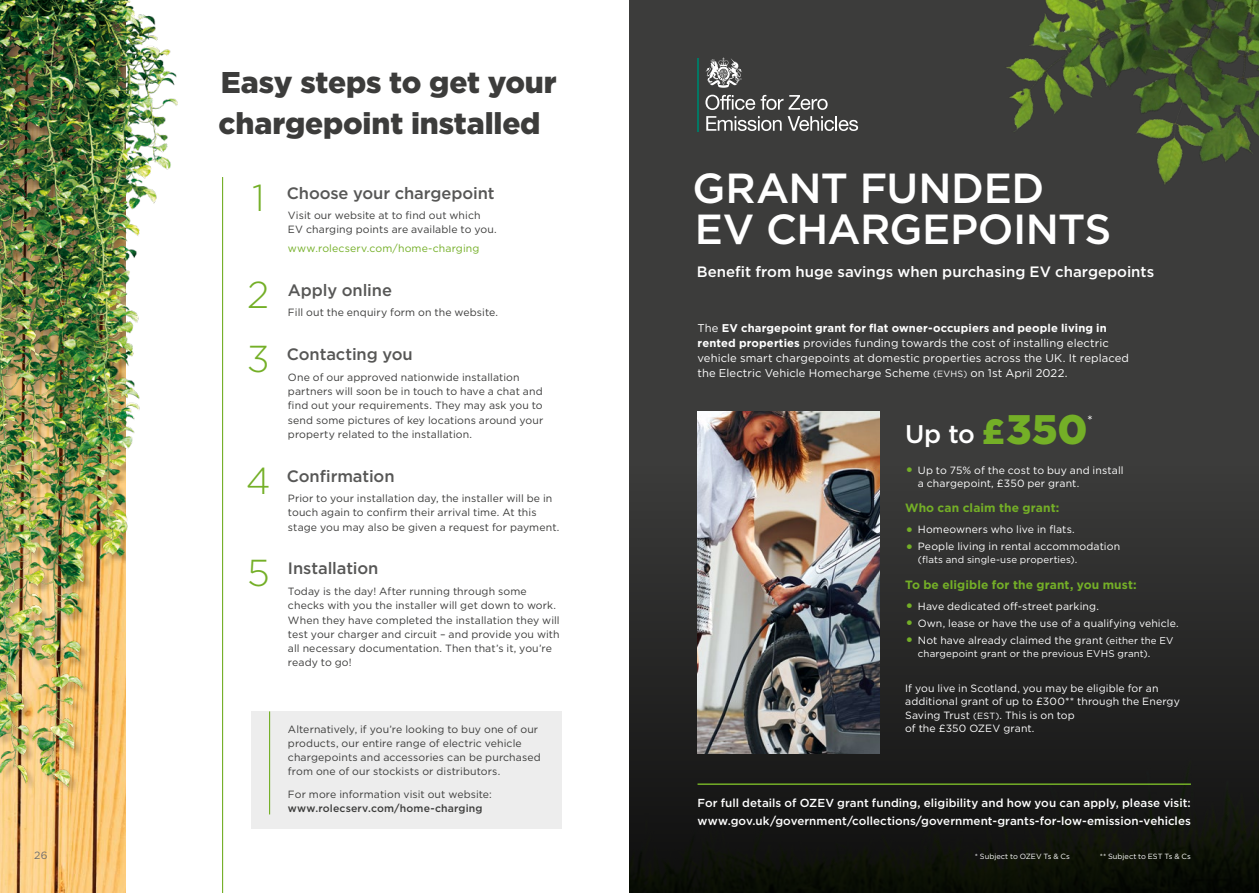
<style>
.page{position:relative;width:1259px;height:893px;background:#fff}
.page>*{position:absolute;margin:0;border:0;box-sizing:border-box;transform-origin:0 0}
.t1{font:500 42px/40.5px "Gotham";letter-spacing:-.01em;color:#fff}
.t2{font:300 37.5px "Gotham";color:#74af27}
.t3{font:900 30px/40.5px "Gotham";letter-spacing:-.005em;color:#3c3c3b}
.t4{font:500 25.5px "Gotham";color:#fff}
.t5{font:500 16.5px "Gotham";letter-spacing:-.005em;color:#575756}
.t6{font:500 15px "Gotham";color:#fff}
.t7{font:13.5px "Gotham";color:#fff}
.t8{font:700 12px "Gotham";letter-spacing:.01em;color:#74af27}
.t9{font:500 11.7px/18.5px "Gotham";letter-spacing:.005em;color:#fff}
.t10{font:11.25px/15px "Gotham";letter-spacing:.01em;color:#fff}
.t11{font:10.5px/14.2px "Gotham";letter-spacing:.01em;color:#3c3c3b}
.t12{font:10.5px/13.5px "Gotham";letter-spacing:.01em;color:#fff}
.t13{font:10.5px "Gotham";letter-spacing:.015em;color:#74af27}
.t14{font:500 10.5px "Gotham";letter-spacing:.015em;color:#3c3c3b}
.t15{font:10.5px "Gotham";color:#706f6f}
.t16{font:9.75px "Gotham";letter-spacing:.015em;color:#fff}
.t17{font:7.5px "Gotham";color:#fff}
.s1{font-weight:700}
.s2{font-size:9px}
.s3{font-weight:900;font-size:35.25px;color:#74af27}
.s4{font-weight:900;font-size:41.25px;color:#74af27}
.s5{font-size:18px;color:#74af27}
.s6{font-size:10.5px}
.s7{font-size:9.75px}
</style>
<div class="page">
<div style="left:629px;top:0;width:630px;height:893px;background:#3c3c3b"></div>
<img style="left:0;top:856px;width:125px;height:37px">
<div style="left:629px;top:465px;width:630px;height:428px;background:linear-gradient(to bottom,#3c3c3c,#0c0d09)"></div>
<hr style="left:697px;top:783px;width:494px;height:2px;background:#74af27">
<div style="left:251px;top:711px;width:310px;height:118px;background:#ededed"></div>
<hr style="left:222px;top:177px;width:1px;height:716px;background:#74af27">
<hr style="left:269px;top:711px;width:1px;height:103px;background:#74af27">
<img style="left:0;top:0;width:178px;height:856px">
<svg style="left:705px;top:58px;width:37px;height:30px"></svg>
<svg style="left:705px;top:95px;width:122px;height:15px"></svg>
<svg style="left:706px;top:116px;width:75px;height:15px"></svg>
<svg style="left:787px;top:116px;width:71px;height:15px"></svg>
<hr style="left:697px;top:58px;width:1px;height:73px;background:#037764">
<img style="left:697px;top:411px;width:182px;height:342px">
<img style="left:1006px;top:0;width:253px;height:185px">
<h3 class="t3" style="left:219px;top:62px;width:339px">Easy steps to get your chargepoint installed</h3>
<h2 class="t2" style="left:252px;top:174px;width:14px">1</h2>
<h3 class="t5" style="left:287px;top:182px;width:209px">Choose your chargepoint</h3>
<p class="t11" style="left:288px;top:208px;width:210px">Visit our website at to find out which<br>EV charging points are available to you.</p>
<p class="t13" style="left:288px;top:242px;width:193px">www.rolecserv.com/home-charging</p>
<h2 class="t2" style="left:247px;top:271px;width:24px">2</h2>
<h3 class="t5" style="left:288px;top:279px;width:106px">Apply online</h3>
<p class="t11" style="left:288px;top:305px;width:212px">Fill out the enquiry form on the website.</p>
<h2 class="t2" style="left:247px;top:335px;width:24px">3</h2>
<h3 class="t5" style="left:287px;top:343px;width:127px">Contacting you</h3>
<p class="t11" style="left:288px;top:370px;width:257px">One of our approved nationwide installation partners will soon be in touch to have a chat and find out your requirements. They may ask you to send some pictures of key locations around your property related to the installation.</p>
<h2 class="t2" style="left:246px;top:457px;width:26px">4</h2>
<h3 class="t5" style="left:287px;top:465px;width:109px">Confirmation</h3>
<p class="t11" style="left:288px;top:491px;width:273px">Prior to your installation day, the installer will be in touch again to confirm their arrival time. At this stage you may also be given a request for payment.</p>
<h2 class="t2" style="left:247px;top:549px;width:24px">5</h2>
<h3 class="t5" style="left:288px;top:558px;width:92px">Installation</h3>
<p class="t11" style="left:288px;top:584px;width:273px">Today is the day! After running through some checks with you the installer will get down to work.<br>When they have completed the installation they will test your charger and circuit – and provide you with all necessary documentation. Then that’s it, you’re ready to go!</p>
<p class="t11" style="left:288px;top:721px;width:254px">Alternatively, if you’re looking to buy one of our products, our entire range of electric vehicle chargepoints and accessories can be purchased from one of our stockists or distributors.</p>
<p class="t11" style="left:288px;top:787px;width:205px">For more information visit out website:</p>
<p class="t14" style="left:288px;top:802px;width:196px">www.rolecserv.com/home-charging</p>
<h1 class="t1" style="left:692px;top:168px;width:420px">GRANT FUNDED<br>EV CHARGEPOINTS</h1>
<h3 class="t6" style="left:697px;top:262px;width:459px">Benefit from huge savings when purchasing EV chargepoints</h3>
<p class="t10" style="left:697px;top:320px;width:433px">The <span class="s1">EV chargepoint grant for flat owner-occupiers and people living in rented properties</span> provides funding towards the cost of installing electric vehicle smart chargepoints at domestic properties across the UK. It replaced the Electric Vehicle Homecharge Scheme <span class="s2">(EVHS)</span> on 1st April 2022.</p>
<h3 class="t4" style="left:905px;top:417px;width:184px">Up to <span class="s3">£</span><span class="s4">350</span></h3>
<p class="t7" style="left:1087px;top:411px;width:7px">*</p>
<p class="t12" style="left:918px;top:463px;width:207px;line-height:12.8px;text-indent:-13px"><span class="s5">•</span> Up to 75% of the cost to buy and install a chargepoint, £350 per grant.</p>
<p class="t8" style="left:905px;top:500px;width:156px">Who can claim the grant:</p>
<p class="t12" style="left:905px;top:523px;width:171px"><span class="s5">•</span> Homeowners who live in flats.</p>
<p class="t12" style="left:905px;top:540px;width:216px"><span class="s5">•</span> People living in rental accommodation</p>
<p class="t16" style="left:918px;top:553px;width:161px">(flats and single-use properties)<span class="s6">.</span></p>
<p class="t8" style="left:905px;top:577px;width:233px">To be eligible for the grant, you must:</p>
<p class="t12" style="left:905px;top:599px;width:195px"><span class="s5">•</span> Have dedicated off-street parking.</p>
<p class="t12" style="left:905px;top:616px;width:275px"><span class="s5">•</span> Own, lease or have the use of a qualifying vehicle.</p>
<p class="t12" style="left:905px;top:633px;width:270px"><span class="s5">•</span> Not have already claimed the grant <span class="s7">(either the EV</span></p>
<p class="t16" style="left:918px;top:647px;width:234px">chargepoint grant or the previous EVHS grant)<span class="s6">.</span></p>
<p class="t12" style="left:905px;top:681px;width:276px">If you live in Scotland, you may be eligible for an additional grant of up to £300** through the Energy Saving Trust <span class="s2">(EST)</span>. This is on top<br>of the £350 OZEV grant.</p>
<p class="t9" style="left:697px;top:793px;width:495px">For full details of OZEV grant funding, eligibility and how you can apply, please visit: www.gov.uk/government/collections/government-grants-for-low-emission-vehicles</p>
<p class="t15" style="left:34px;top:848px;width:15px">26</p>
<p class="t17" style="left:975px;top:851px;width:97px">* Subject to OZEV Ts &amp; Cs</p>
<p class="t17" style="left:1099px;top:851px;width:93px">** Subject to EST Ts &amp; Cs</p>
</div>
